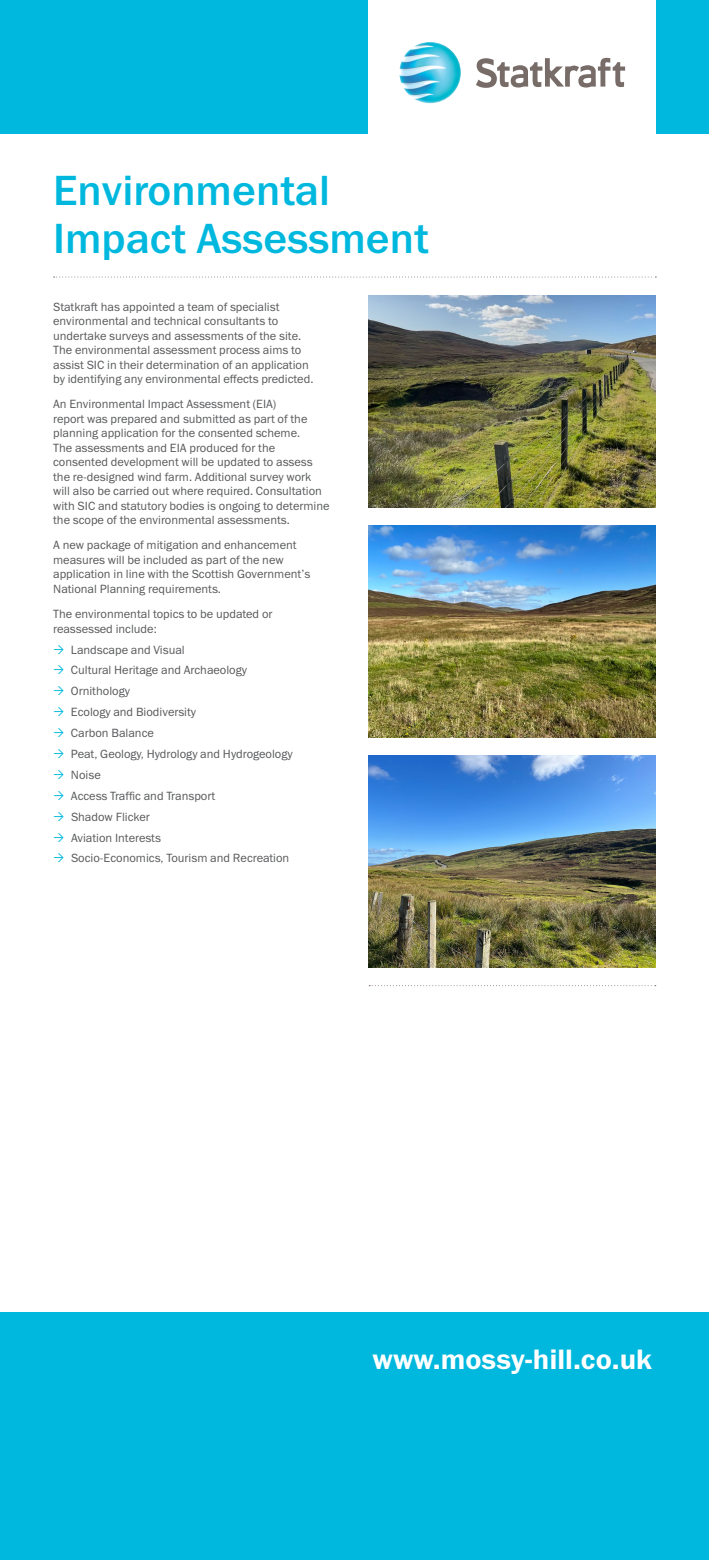
<style>
.page{position:relative;width:709px;height:1560px;background:#fff}
.page>*{position:absolute;margin:0;border:0;box-sizing:border-box;transform-origin:0 0}
.t1{font:42.5px/47.5px "Franklin Gothic Medium ITC";color:#00b8de}
.t2{font:28.25px "Franklin Gothic Demi ITC";color:#fff}
.t3{font:12px/14.5px "Franklin Gothic Book ITC";color:#58595b}
</style>
<div class="page">
<svg style="left:54px;top:276px;width:602px;height:1px"></svg>
<img style="left:369px;top:295px;width:286px;height:212px">
<img style="left:369px;top:525px;width:286px;height:212px">
<img style="left:369px;top:755px;width:286px;height:212px">
<svg style="left:369px;top:985px;width:287px;height:1px"></svg>
<div style="left:0;top:1311px;width:709px;height:248px;background:#00b8de"></div>
<div style="left:0;top:0;width:709px;height:134px;background:#00b8de"></div>
<div style="left:369px;top:0;width:287px;height:135px;background:#fff"></div>
<img style="left:399px;top:42px;width:62px;height:61px;border-radius:31px">
<svg style="left:476px;top:58px;width:149px;height:30px"></svg>
<h1 class="t1" style="left:53px;top:167px;width:378px">Environmental<br>Impact Assessment</h1>
<p class="t3" style="left:53px;top:299px;width:262px">Statkraft has appointed a team of specialist environmental and technical consultants to undertake surveys and assessments of the site.<br>The environmental assessment process aims to assist SIC in their determination of an application by identifying any environmental effects predicted.</p>
<p class="t3" style="left:53px;top:396px;width:278px">An Environmental Impact Assessment (EIA)<br>report was prepared and submitted as part of the planning application for the consented scheme.<br>The assessments and EIA produced for the consented development will be updated to assess the re-designed wind farm. Additional survey work will also be carried out where required. Consultation with SIC and statutory bodies is ongoing to determine the scope of the environmental assessments.</p>
<p class="t3" style="left:53px;top:538px;width:258px">A new package of mitigation and enhancement measures will be included as part of the new application in line with the Scottish Government’s National Planning requirements.</p>
<p class="t3" style="left:53px;top:606px;width:221px">The environmental topics to be updated or reassessed include:</p>
<p class="t3" style="left:71px;top:638px;width:223px;line-height:20.9px">Landscape and Visual<br>Cultural Heritage and Archaeology<br>Ornithology<br>Ecology and Biodiversity<br>Carbon Balance<br>Peat, Geology, Hydrology and Hydrogeology<br>Noise<br>Access Traffic and Transport<br>Shadow Flicker<br>Aviation Interests<br>Socio-Economics, Tourism and Recreation</p>
<h2 class="t2" style="left:372px;top:1341px;width:281px">www.mossy-hill.co.uk</h2>
</div>
